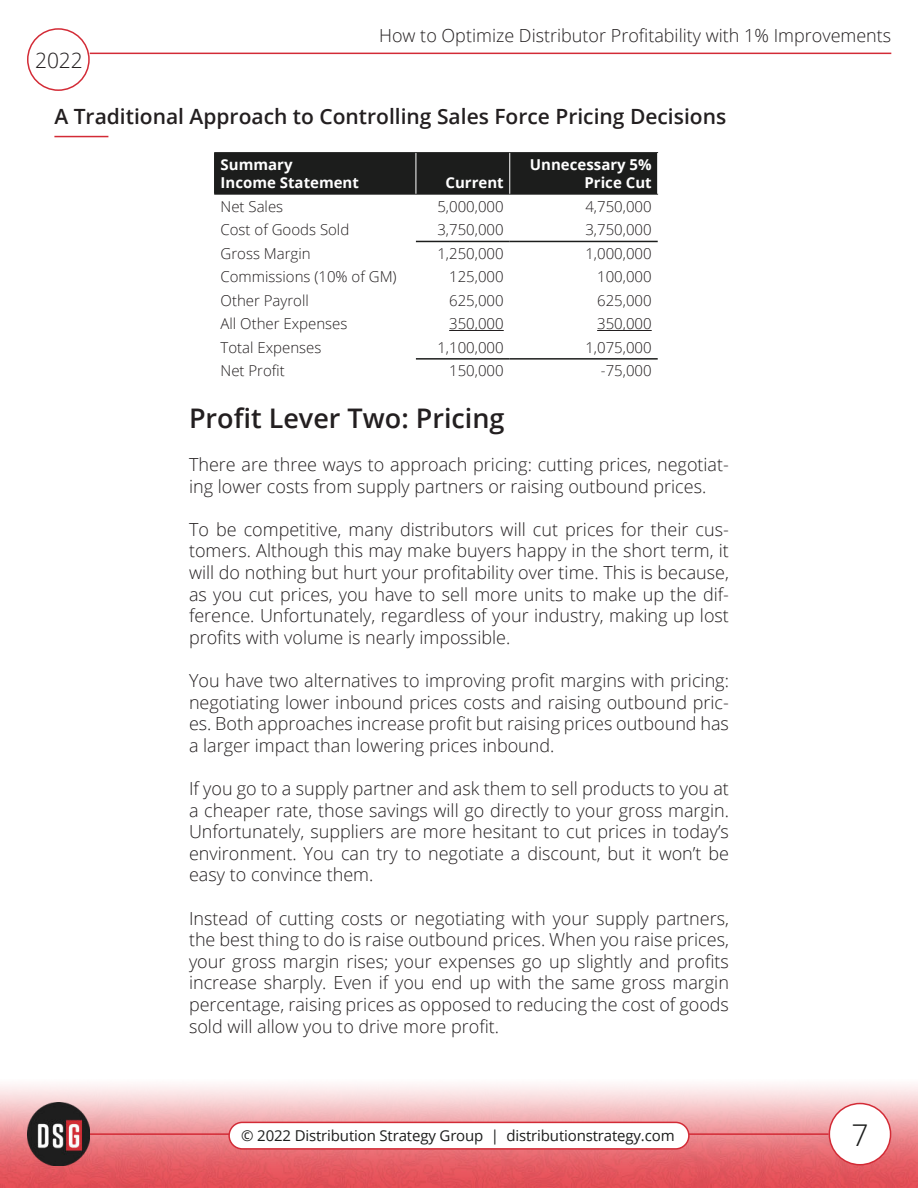
<style>
.page{position:relative;width:918px;height:1188px;background:#fff}
.page>*{position:absolute;margin:0;border:0;box-sizing:border-box;transform-origin:0 0}
.t1{font:300 30px "Open Sans";color:#1c1d1c}
.t2{font:600 27px "Open Sans";color:#231f20}
.t3{font:600 21px "Open Sans";color:#231f20}
.t4{font:300 21px "Open Sans";color:#231f20}
.t5{font:300 18px/21.6px "Open Sans";color:#231f20;text-align:justify}
.t6{font:300 15px "Open Sans";color:#231f20}
.t7{font:15px "Open Sans";letter-spacing:-.01em;color:#1c1d1c}
.t8{font:700 15px/18px "Open Sans";color:#fff}
</style>
<div class="page">
<img style="left:0;top:1085px;width:918px;height:102px">
<div style="left:829px;top:1104px;width:62px;height:61px;background:#fff;border-radius:50%"></div>
<div style="left:829px;top:1103px;width:62px;height:62px;border:2px solid #d32b36;border-radius:50%"></div>
<div style="left:27px;top:28px;width:63px;height:63px;border:2px solid #d32b36;border-radius:50%"></div>
<hr style="left:90px;top:53px;width:801px;height:1px;background:#d32b36">
<hr style="left:90px;top:1133px;width:739px;height:2px;background:#d32b36">
<img style="left:27px;top:1103px;width:63px;height:63px">
<div style="left:229px;top:1122px;width:460px;height:27px;background:#fff;border-radius:13px"></div>
<div style="left:228px;top:1122px;width:462px;height:28px;border:2px solid #d32b36;border-radius:13px"></div>
<hr style="left:54px;top:136px;width:54px;height:1px;background:#d32b36">
<div style="left:215px;top:153px;width:442px;height:41px;background:#1c1d1c"></div>
<hr style="left:214px;top:152px;width:202px;height:1px;background:#1c1d1c">
<hr style="left:214px;top:153px;width:1px;height:41px;background:#1c1d1c">
<hr style="left:416px;top:152px;width:94px;height:1px;background:#1c1d1c">
<hr style="left:510px;top:152px;width:148px;height:1px;background:#1c1d1c">
<hr style="left:214px;top:194px;width:202px;height:1px;background:#1c1d1c">
<hr style="left:416px;top:194px;width:94px;height:1px;background:#1c1d1c">
<hr style="left:510px;top:194px;width:148px;height:1px;background:#1c1d1c">
<hr style="left:416px;top:153px;width:1px;height:41px;background:#fff">
<hr style="left:509px;top:153px;width:1px;height:41px;background:#fff">
<hr style="left:416px;top:358px;width:94px;height:2px;background:#1c1d1c">
<hr style="left:510px;top:358px;width:148px;height:2px;background:#1c1d1c">
<hr style="left:416px;top:241px;width:94px;height:1px;background:#1c1d1c">
<hr style="left:510px;top:241px;width:148px;height:1px;background:#1c1d1c">
<hr style="left:449px;top:330px;width:55px;height:1px;background:#231f20">
<hr style="left:597px;top:330px;width:55px;height:1px;background:#231f20">
<p class="t4" style="left:35px;top:52px;width:49px">2022</p>
<p class="t5" style="left:379px;top:24px;width:514px">How to Optimize Distributor Profitability with 1% Improvements</p>
<p class="t3" style="left:54px;top:102px;width:673px">A Traditional Approach to Controlling Sales Force Pricing Decisions</p>
<p class="t8" style="left:221px;top:157px;width:140px">Summary<br>Income Statement</p>
<p class="t8" style="left:530px;top:157px;width:123px;text-align:right">Unnecessary 5%<br>Price Cut</p>
<p class="t8" style="left:445px;top:175px;width:60px">Current</p>
<p class="t6" style="left:221px;top:196px;width:64px">Net Sales</p>
<p class="t6" style="left:437px;top:196px;width:68px">5,000,000</p>
<p class="t6" style="left:585px;top:196px;width:68px">4,750,000</p>
<p class="t6" style="left:221px;top:220px;width:130px">Cost of Goods Sold</p>
<p class="t6" style="left:437px;top:220px;width:68px">3,750,000</p>
<p class="t6" style="left:585px;top:220px;width:68px">3,750,000</p>
<p class="t6" style="left:221px;top:243px;width:92px">Gross Margin</p>
<p class="t6" style="left:437px;top:243px;width:68px">1,250,000</p>
<p class="t6" style="left:585px;top:243px;width:68px">1,000,000</p>
<p class="t6" style="left:221px;top:267px;width:178px">Commissions (10% of GM)</p>
<p class="t6" style="left:449px;top:267px;width:56px">125,000</p>
<p class="t6" style="left:597px;top:267px;width:56px">100,000</p>
<p class="t6" style="left:221px;top:290px;width:90px">Other Payroll</p>
<p class="t6" style="left:449px;top:290px;width:56px">625,000</p>
<p class="t6" style="left:597px;top:290px;width:56px">625,000</p>
<p class="t6" style="left:221px;top:314px;width:128px">All Other Expenses</p>
<p class="t6" style="left:449px;top:314px;width:56px">350,000</p>
<p class="t6" style="left:597px;top:314px;width:56px">350,000</p>
<p class="t6" style="left:221px;top:337px;width:102px">Total Expenses</p>
<p class="t6" style="left:437px;top:337px;width:68px">1,100,000</p>
<p class="t6" style="left:585px;top:337px;width:68px">1,075,000</p>
<p class="t6" style="left:221px;top:361px;width:66px">Net Profit</p>
<p class="t6" style="left:449px;top:361px;width:56px">150,000</p>
<p class="t6" style="left:601px;top:361px;width:52px">-75,000</p>
<h2 class="t2" style="left:189px;top:400px;width:317px">Profit Lever Two: Pricing</h2>
<p class="t5" style="left:189px;top:453px;width:542px">There are three ways to approach pricing: cutting prices, negotiat&shy;ing lower costs from supply partners or raising outbound prices.</p>
<p class="t5" style="left:189px;top:518px;width:542px">To be competitive, many distributors will cut prices for their cus&shy;tomers. Although this may make buyers happy in the short term, it will do nothing but hurt your profitability over time. This is because, as you cut prices, you have to sell more units to make up the dif&shy;ference. Unfortunately, regardless of your industry, making up lost profits with volume is nearly impossible.</p>
<p class="t5" style="left:189px;top:669px;width:542px">You have two alternatives to improving profit margins with pricing: negotiating lower inbound prices costs and raising outbound pric&shy;es. Both approaches increase profit but raising prices outbound has a larger impact than lowering prices inbound.</p>
<p class="t5" style="left:189px;top:777px;width:542px">If you go to a supply partner and ask them to sell products to you at a cheaper rate, those savings will go directly to your gross margin.<br>Unfortunately, suppliers are more hesitant to cut prices in today’s environment. You can try to negotiate a discount, but it won’t be easy to convince them.</p>
<p class="t5" style="left:189px;top:907px;width:542px">Instead of cutting costs or negotiating with your supply partners, the best thing to do is raise outbound prices. When you raise prices, your gross margin rises; your expenses go up slightly and profits increase sharply. Even if you end up with the same gross margin percentage, raising prices as opposed to reducing the cost of goods sold will allow you to drive more profit.</p>
<p class="t7" style="left:241px;top:1130px;width:435px">© 2022 Distribution Strategy Group | distributionstrategy.com</p>
<h1 class="t1" style="left:851px;top:1114px;width:19px">7</h1>
</div>
